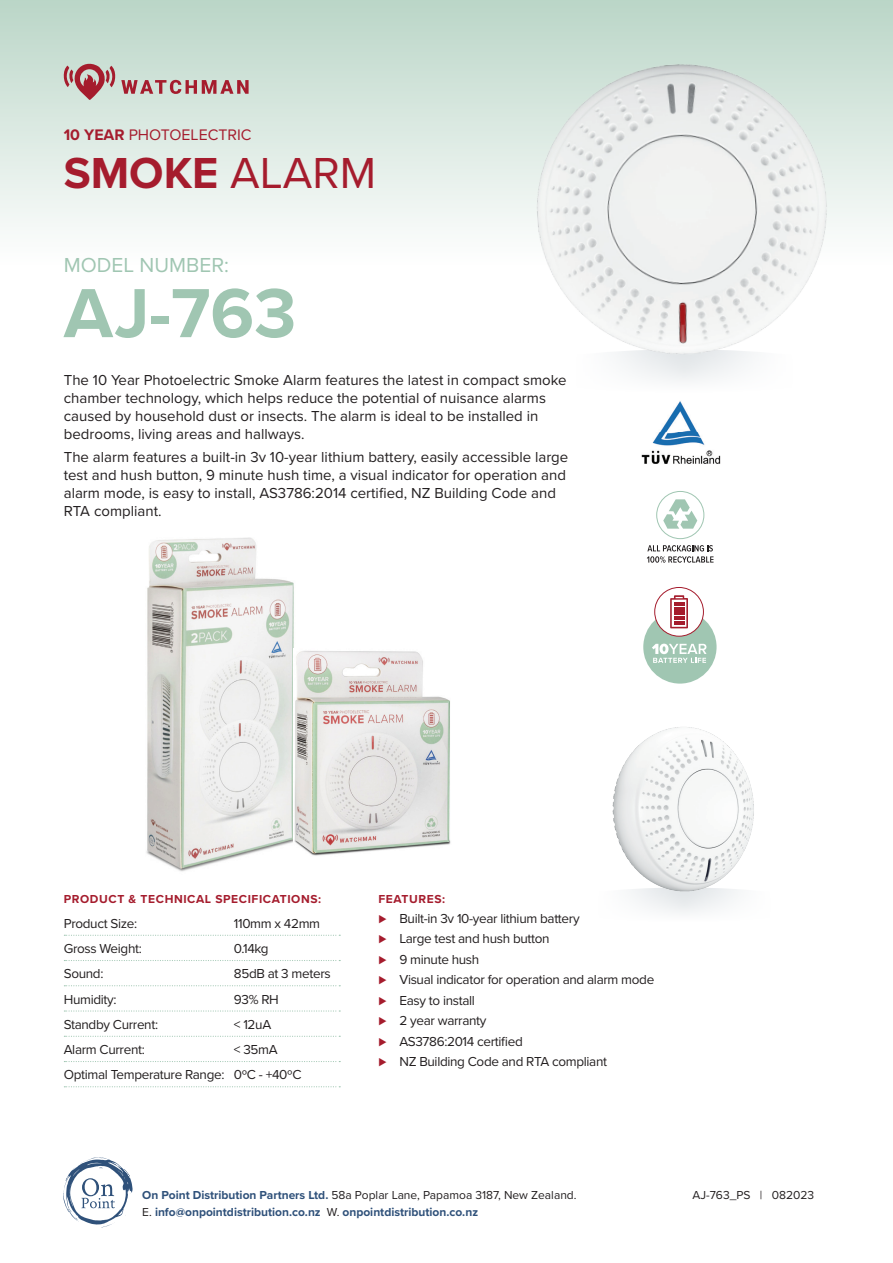
<style>
.page{position:relative;width:893px;height:1263px;background:#fff}
.page>*{position:absolute;margin:0;border:0;box-sizing:border-box;transform-origin:0 0}
.t1{font:700 72px "Proxima Nova";color:#a0c6b2}
.t2{font:700 45px "Proxima Nova";color:#a51c2d}
.t3{font:21px "Proxima Nova";color:#a0c6b2}
.t4{font:15.9px "Proxima Nova";color:#a51c2d}
.t5{font:15px/18px "Proxima Nova";color:#231f20}
.t6{font:13.5px "Proxima Nova";letter-spacing:-.025em;color:#231f20}
.t7{font:700 12px/16.5px "Proxima Nova";color:#2f517a}
.t8{font:700 12px "Proxima Nova";letter-spacing:.05em;color:#a51c2d}
.t9{font:12px "Proxima Nova";color:#231f20}
.s1{font-weight:700}
.s2{font-weight:400}
.s3{color:#a51c2d}
.s4{font-weight:400;color:#231f20}
</style>
<div class="page">
<svg style="left:63px;top:1158px;width:70px;height:69px"></svg>
<img style="left:146px;top:537px;width:148px;height:335px">
<img style="left:293px;top:648px;width:158px;height:210px">
<div style="left:0;top:0;width:893px;height:264px;background:linear-gradient(to bottom,#bad6c7,#fefefe)"></div>
<svg style="left:621px;top:360px;width:126px;height:21px"></svg>
<svg style="left:635px;top:898px;width:98px;height:15px"></svg>
<img style="left:530px;top:59px;width:301px;height:301px">
<img style="left:612px;top:727px;width:142px;height:171px">
<img style="left:642px;top:401px;width:78px;height:63px">
<svg style="left:647px;top:545px;width:66px;height:18px"></svg>
<div style="left:656px;top:491px;width:48px;height:48px;border:1px solid #a0c6b2;border-radius:50%"></div>
<svg style="left:663px;top:499px;width:34px;height:30px"></svg>
<div style="left:643px;top:610px;width:74px;height:74px;background:#a0c6b2;border-radius:50%"></div>
<div style="left:655px;top:587px;width:48px;height:49px;background:#fff;border-radius:50%"></div>
<div style="left:654px;top:587px;width:50px;height:50px;border:1px solid #a51c2d;border-radius:50%"></div>
<svg style="left:670px;top:595px;width:18px;height:33px"></svg>
<svg style="left:652px;top:644px;width:54px;height:19px"></svg>
<svg style="left:64px;top:935px;width:276px;height:1px"></svg>
<svg style="left:64px;top:960px;width:276px;height:1px"></svg>
<svg style="left:64px;top:985px;width:276px;height:1px"></svg>
<svg style="left:64px;top:1010px;width:276px;height:1px"></svg>
<svg style="left:64px;top:1036px;width:276px;height:1px"></svg>
<svg style="left:64px;top:1061px;width:276px;height:1px"></svg>
<svg style="left:64px;top:1086px;width:276px;height:1px"></svg>
<svg style="left:62px;top:57px;width:187px;height:43px;background:#c5b9b4"></svg>
<p class="t4" style="left:64px;top:123px;width:189px"><span class="s1">10 YEAR</span> PHOTOELECTRIC</p>
<p class="t2" style="left:64px;top:139px;width:314px">SMOKE <span class="s2">ALARM</span></p>
<p class="t3" style="left:64px;top:249px;width:167px">MODEL NUMBER:</p>
<p class="t1" style="left:64px;top:259px;width:234px">AJ-763</p>
<p class="t5" style="left:64px;top:371px;width:504px">The 10 Year Photoelectric Smoke Alarm features the latest in compact smoke chamber technology, which helps reduce the potential of nuisance alarms caused by household dust or insects. The alarm is ideal to be installed in bedrooms, living areas and hallways.</p>
<p class="t5" style="left:64px;top:447px;width:506px">The alarm features a built-in 3v 10-year lithium battery, easily accessible large test and hush button, 9 minute hush time, a visual indicator for operation and alarm mode, is easy to install, AS3786:2014 certified, NZ Building Code and RTA compliant.</p>
<p class="t8" style="left:64px;top:889px;width:259px">PRODUCT &amp; TECHNICAL SPECIFICATIONS:</p>
<p class="t6" style="left:64px;top:913px;width:75px">Product Size:</p>
<p class="t6" style="left:234px;top:913px;width:88px">110mm x 42mm</p>
<p class="t6" style="left:64px;top:938px;width:80px">Gross Weight:</p>
<p class="t6" style="left:234px;top:938px;width:36px">0.14kg</p>
<p class="t6" style="left:64px;top:964px;width:41px">Sound:</p>
<p class="t6" style="left:234px;top:964px;width:98px">85dB at 3 meters</p>
<p class="t6" style="left:64px;top:989px;width:54px">Humidity:</p>
<p class="t6" style="left:234px;top:989px;width:46px">93% RH</p>
<p class="t6" style="left:64px;top:1014px;width:96px">Standby Current:</p>
<p class="t6" style="left:234px;top:1014px;width:39px">&lt; 12uA</p>
<p class="t6" style="left:64px;top:1039px;width:83px">Alarm Current:</p>
<p class="t6" style="left:234px;top:1039px;width:45px">&lt; 35mA</p>
<p class="t6" style="left:64px;top:1065px;width:239px">Optimal Temperature Range: 0ºC - +40ºC</p>
<p class="t8" style="left:378px;top:889px;width:68px">FEATURES:</p>
<p class="t6" style="left:378px;top:908px;width:203px"><span class="s3">⊲</span> Built-in 3v 10-year lithium battery</p>
<p class="t6" style="left:378px;top:929px;width:173px"><span class="s3">⊲</span> Large test and hush button</p>
<p class="t6" style="left:378px;top:949px;width:102px"><span class="s3">⊲</span> 9 minute hush</p>
<p class="t6" style="left:378px;top:970px;width:277px"><span class="s3">⊲</span> Visual indicator for operation and alarm mode</p>
<p class="t6" style="left:378px;top:990px;width:98px"><span class="s3">⊲</span> Easy to install</p>
<p class="t6" style="left:378px;top:1011px;width:110px"><span class="s3">⊲</span> 2 year warranty</p>
<p class="t6" style="left:378px;top:1031px;width:146px"><span class="s3">⊲</span> AS3786:2014 certified</p>
<p class="t6" style="left:378px;top:1051px;width:230px"><span class="s3">⊲</span> NZ Building Code and RTA compliant</p>
<p class="t7" style="left:142px;top:1187px;width:436px">On Point Distribution Partners Ltd. <span class="s4">58a Poplar Lane, Papamoa 3187, New Zealand.<br>E.</span> info@onpointdistribution.co.nz <span class="s4">W.</span> onpointdistribution.co.nz</p>
<p class="t9" style="left:692px;top:1186px;width:123px">AJ-763_PS | 082023</p>
</div>
